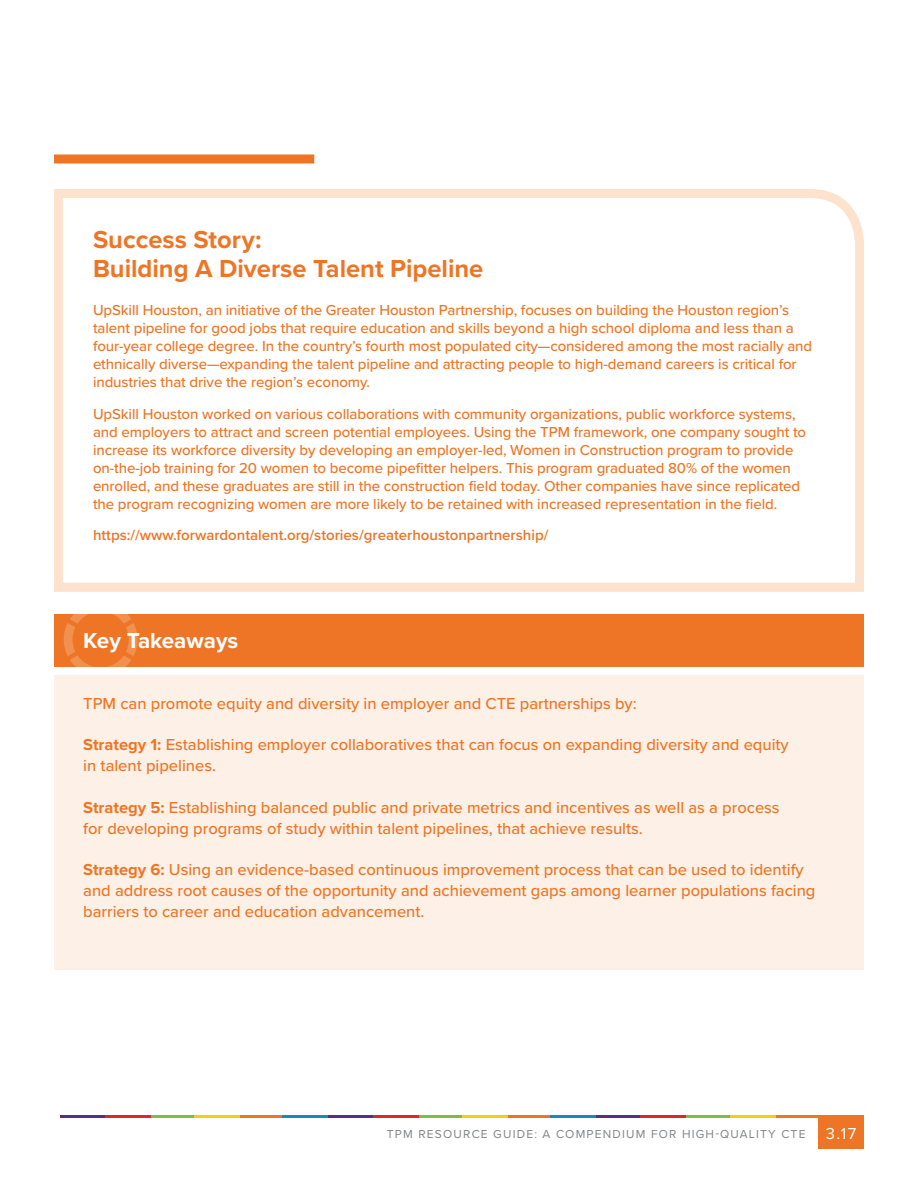
<style>
.page{position:relative;width:918px;height:1188px;background:#fff}
.page>*{position:absolute;margin:0;border:0;box-sizing:border-box;transform-origin:0 0}
.Success_Story_Header{font:700 25.5px "Proxima Nova";color:#ee7525}
._2_subhead_1{font:700 22.5px "Proxima Nova";color:#fff}
.Key_Takeaway_Descrip{font:500 16.5px/21px "Proxima Nova";color:#ee7525}
.Case_Study{font:500 15px/18px "Proxima Nova";letter-spacing:-.005em;color:#ee7525}
.Case_Study_URL{font:600 15px "Proxima Nova";color:#ee7525}
.t1{font:12px "Proxima Nova";letter-spacing:.1em;color:#818386}
.s1{font-weight:700}
.s2{font-size:16.5px;color:#fff}
</style>
<div class="page">
<div style="left:54px;top:154px;width:260px;height:10px;background:#ee7525"></div>
<div style="left:818px;top:1115px;width:46px;height:34px;background:#ee7525"></div>
<hr style="left:596px;top:1115px;width:46px;height:3px;background:#592d83">
<hr style="left:685px;top:1115px;width:46px;height:3px;background:#7dbd41">
<hr style="left:774px;top:1115px;width:45px;height:3px;background:#ee7525">
<hr style="left:640px;top:1115px;width:46px;height:3px;background:#e12725">
<hr style="left:730px;top:1115px;width:45px;height:3px;background:#fdcd09">
<hr style="left:328px;top:1115px;width:46px;height:3px;background:#592d83">
<hr style="left:417px;top:1115px;width:46px;height:3px;background:#7dbd41">
<hr style="left:506px;top:1115px;width:45px;height:3px;background:#ee7525">
<hr style="left:373px;top:1115px;width:45px;height:3px;background:#e12725">
<hr style="left:462px;top:1115px;width:46px;height:3px;background:#fdcd09">
<hr style="left:550px;top:1115px;width:46px;height:3px;background:#128bc0">
<hr style="left:60px;top:1115px;width:46px;height:3px;background:#592d83">
<hr style="left:150px;top:1115px;width:45px;height:3px;background:#7dbd41">
<hr style="left:238px;top:1115px;width:46px;height:3px;background:#ee7525">
<hr style="left:105px;top:1115px;width:46px;height:3px;background:#e12725">
<hr style="left:194px;top:1115px;width:46px;height:3px;background:#fdcd09">
<hr style="left:283px;top:1115px;width:45px;height:3px;background:#128bc0">
<div style="left:54px;top:615px;width:810px;height:52px;background:#ee7525"></div>
<svg style="left:63px;top:615px;width:75px;height:52px"></svg>
<div style="left:54px;top:675px;width:810px;height:295px;background:#fdf1e7"></div>
<svg style="left:54px;top:189px;width:810px;height:403px"></svg>
<p class="Success_Story_Header" style="left:93px;top:221px;width:170px">Success Story:</p>
<p class="Success_Story_Header" style="left:93px;top:249px;width:392px">Building A Diverse Talent Pipeline</p>
<p class="Case_Study" style="left:93px;top:301px;width:721px">UpSkill Houston, an initiative of the Greater Houston Partnership, focuses on building the Houston region’s talent pipeline for good jobs that require education and skills beyond a high school diploma and less than a four-year college degree. In the country’s fourth most populated city—considered among the most racially and ethnically diverse—expanding the talent pipeline and attracting people to high-demand careers is critical for industries that drive the region’s economy.</p>
<p class="Case_Study" style="left:93px;top:404px;width:715px">UpSkill Houston worked on various collaborations with community organizations, public workforce systems, and employers to attract and screen potential employees. Using the TPM framework, one company sought to increase its workforce diversity by developing an employer-led, Women in Construction program to provide on-the-job training for 20 women to become pipefitter helpers. This program graduated 80% of the women enrolled, and these graduates are still in the construction field today. Other companies have since replicated the program recognizing women are more likely to be retained with increased representation in the field.</p>
<p class="Case_Study_URL" style="left:93px;top:524px;width:457px">https://www.forwardontalent.org/stories/greaterhoustonpartnership/</p>
<p class="_2_subhead_1" style="left:83px;top:624px;width:157px">Key Takeaways</p>
<p class="Key_Takeaway_Descrip" style="left:83px;top:692px;width:555px">TPM can promote equity and diversity in employer and CTE partnerships by:</p>
<p class="Key_Takeaway_Descrip" style="left:83px;top:734px;width:707px"><span class="s1">Strategy 1:</span> Establishing employer collaboratives that can focus on expanding diversity and equity in talent pipelines.</p>
<p class="Key_Takeaway_Descrip" style="left:83px;top:796px;width:698px"><span class="s1">Strategy 5:</span> Establishing balanced public and private metrics and incentives as well as a process for developing programs of study within talent pipelines, that achieve results.</p>
<p class="Key_Takeaway_Descrip" style="left:83px;top:858px;width:734px"><span class="s1">Strategy 6:</span> Using an evidence-based continuous improvement process that can be used to identify and address root causes of the opportunity and achievement gaps among learner populations facing barriers to career and education advancement.</p>
<p class="t1" style="left:387px;top:1125px;width:471px">TPM RESOURCE GUIDE: A COMPENDIUM FOR HIGH-QUALITY CTE <span class="s2">3.17</span></p>
</div>
